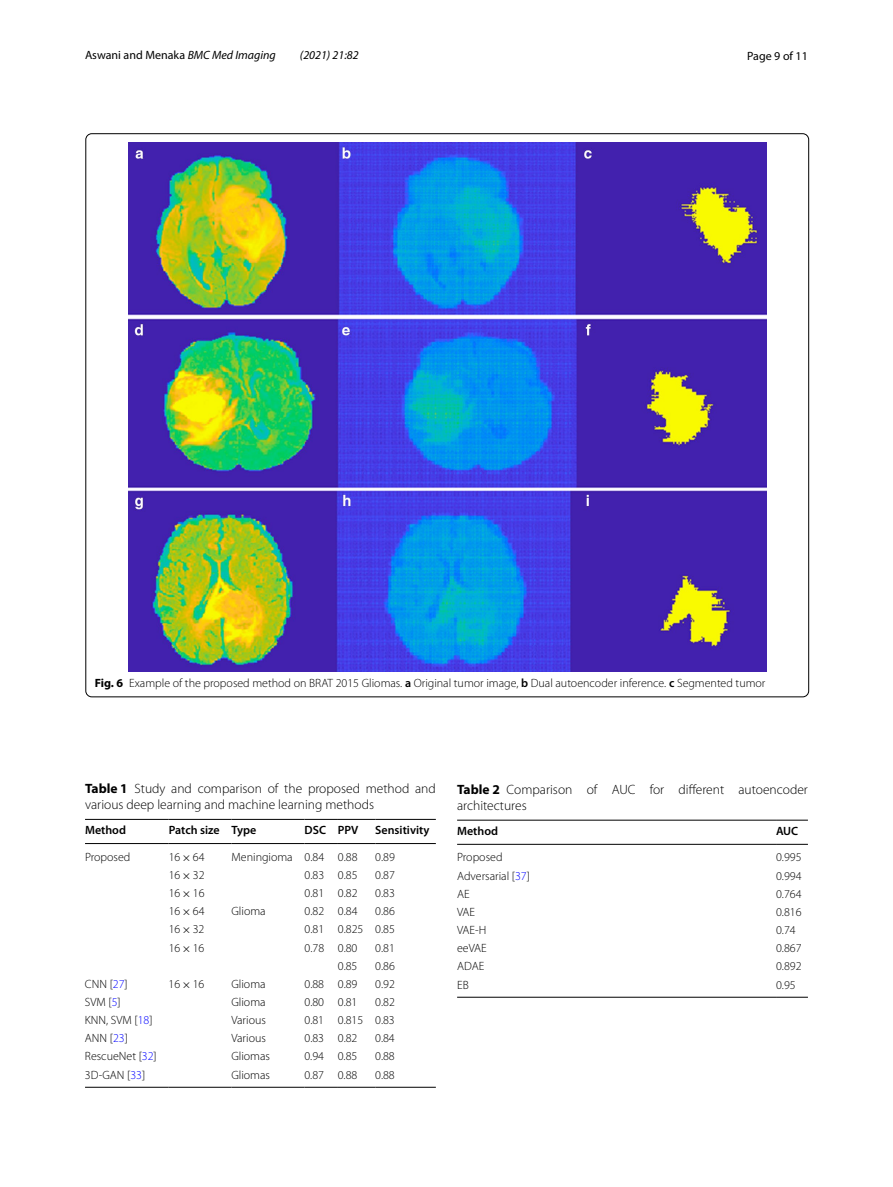
<style>
.page{position:relative;width:893px;height:1187px;background:#fff}
.page>*{position:absolute;margin:0;border:0;box-sizing:border-box;transform-origin:0 0}
.t1{font:300 13.5px/16.5px "Myriad Pro";color:#000}
.t2{font:300 12px "Myriad Pro";color:#000}
.t3{font:600 12px "Myriad Pro";color:#000}
.t4{font:12px "Myriad Pro";color:#000}
.t5{font:italic 12px "Myriad Pro";color:#000}
.s1{font-style:italic}
.s2{font-weight:700}
.s3{font-weight:600}
.s4{font-family:"MTSY";font-weight:400}
.s5{color:#00f}
</style>
<div class="page">
<img style="left:128px;top:143px;width:638px;height:528px">
<hr style="left:85px;top:819px;width:84px;height:1px;background:#000">
<hr style="left:85px;top:843px;width:84px;height:1px;background:#000">
<hr style="left:169px;top:819px;width:63px;height:1px;background:#000">
<hr style="left:169px;top:843px;width:63px;height:1px;background:#000">
<hr style="left:232px;top:819px;width:73px;height:1px;background:#000">
<hr style="left:232px;top:843px;width:73px;height:1px;background:#000">
<hr style="left:305px;top:819px;width:33px;height:1px;background:#000">
<hr style="left:305px;top:843px;width:33px;height:1px;background:#000">
<hr style="left:338px;top:819px;width:37px;height:1px;background:#000">
<hr style="left:338px;top:843px;width:37px;height:1px;background:#000">
<hr style="left:375px;top:819px;width:61px;height:1px;background:#000">
<hr style="left:375px;top:843px;width:61px;height:1px;background:#000">
<hr style="left:85px;top:1086px;width:84px;height:1px;background:#000">
<hr style="left:169px;top:1086px;width:63px;height:1px;background:#000">
<hr style="left:232px;top:1086px;width:73px;height:1px;background:#000">
<hr style="left:305px;top:1086px;width:33px;height:1px;background:#000">
<hr style="left:338px;top:1086px;width:37px;height:1px;background:#000">
<hr style="left:375px;top:1086px;width:61px;height:1px;background:#000">
<hr style="left:457px;top:819px;width:319px;height:1px;background:#000">
<hr style="left:457px;top:844px;width:319px;height:1px;background:#000">
<hr style="left:776px;top:819px;width:32px;height:1px;background:#000">
<hr style="left:776px;top:844px;width:32px;height:1px;background:#000">
<hr style="left:457px;top:996px;width:319px;height:1px;background:#000">
<hr style="left:776px;top:996px;width:32px;height:1px;background:#000">
<p class="t4" style="left:85px;top:48px;width:192px">Aswani and Menaka <span class="s1">BMC Med Imaging</span></p>
<p class="t5" style="left:300px;top:48px;width:60px">(2021) 21:82</p>
<p class="t4" style="left:747px;top:48px;width:62px">Page 9 of 11</p>
<p class="t2" style="left:95px;top:676px;width:672px"><span class="s2">Fig. 6</span> Example of the proposed method on BRAT 2015 Gliomas. <span class="s3">a</span> Original tumor image, <span class="s3">b</span> Dual autoencoder inference. <span class="s3">c</span> Segmented tumor</p>
<p class="t1" style="left:85px;top:780px;width:352px"><span class="s2">Table 1</span> Study and comparison of the proposed method and various deep learning and machine learning methods</p>
<p class="t3" style="left:85px;top:822px;width:42px">Method</p>
<p class="t3" style="left:169px;top:822px;width:89px">Patch size Type</p>
<p class="t3" style="left:305px;top:822px;width:55px">DSC PPV</p>
<p class="t3" style="left:375px;top:822px;width:56px">Sensitivity</p>
<p class="t2" style="left:85px;top:850px;width:47px">Proposed</p>
<p class="t2" style="left:169px;top:850px;width:37px">16<span class="s4">×</span>64</p>
<p class="t2" style="left:231px;top:850px;width:128px">Meningioma 0.84 0.88</p>
<p class="t2" style="left:375px;top:850px;width:21px">0.89</p>
<p class="t2" style="left:169px;top:868px;width:37px">16<span class="s4">×</span>32</p>
<p class="t2" style="left:305px;top:868px;width:54px">0.83 0.85</p>
<p class="t2" style="left:375px;top:868px;width:21px">0.87</p>
<p class="t2" style="left:169px;top:886px;width:37px">16<span class="s4">×</span>16</p>
<p class="t2" style="left:305px;top:886px;width:54px">0.81 0.82</p>
<p class="t2" style="left:375px;top:886px;width:21px">0.83</p>
<p class="t2" style="left:169px;top:904px;width:37px">16<span class="s4">×</span>64</p>
<p class="t2" style="left:231px;top:904px;width:36px">Glioma</p>
<p class="t2" style="left:305px;top:904px;width:54px">0.82 0.84</p>
<p class="t2" style="left:375px;top:904px;width:21px">0.86</p>
<p class="t2" style="left:169px;top:922px;width:37px">16<span class="s4">×</span>32</p>
<p class="t2" style="left:305px;top:922px;width:92px">0.81 0.825 0.85</p>
<p class="t2" style="left:169px;top:940px;width:37px">16<span class="s4">×</span>16</p>
<p class="t2" style="left:305px;top:940px;width:54px">0.78 0.80</p>
<p class="t2" style="left:375px;top:940px;width:21px">0.81</p>
<p class="t2" style="left:338px;top:958px;width:21px">0.85</p>
<p class="t2" style="left:375px;top:958px;width:21px">0.86</p>
<p class="t2" style="left:85px;top:977px;width:44px">CNN [<span class="s5">27</span>]</p>
<p class="t2" style="left:169px;top:977px;width:37px">16<span class="s4">×</span>16</p>
<p class="t2" style="left:231px;top:977px;width:36px">Glioma</p>
<p class="t2" style="left:304px;top:977px;width:54px">0.88 0.89</p>
<p class="t2" style="left:375px;top:977px;width:21px">0.92</p>
<p class="t2" style="left:85px;top:995px;width:37px">SVM [<span class="s5">5</span>]</p>
<p class="t2" style="left:231px;top:995px;width:36px">Glioma</p>
<p class="t2" style="left:304px;top:995px;width:54px">0.80 0.81</p>
<p class="t2" style="left:375px;top:995px;width:21px">0.82</p>
<p class="t2" style="left:85px;top:1013px;width:69px">KNN, SVM [<span class="s5">18</span>]</p>
<p class="t2" style="left:231px;top:1013px;width:36px">Various</p>
<p class="t2" style="left:304px;top:1013px;width:92px">0.81 0.815 0.83</p>
<p class="t2" style="left:85px;top:1031px;width:45px">ANN [<span class="s5">23</span>]</p>
<p class="t2" style="left:231px;top:1031px;width:36px">Various</p>
<p class="t2" style="left:304px;top:1031px;width:54px">0.83 0.82</p>
<p class="t2" style="left:375px;top:1031px;width:21px">0.84</p>
<p class="t2" style="left:85px;top:1049px;width:73px">RescueNet [<span class="s5">32</span>]</p>
<p class="t2" style="left:231px;top:1049px;width:40px">Gliomas</p>
<p class="t2" style="left:304px;top:1049px;width:54px">0.94 0.85</p>
<p class="t2" style="left:375px;top:1049px;width:21px">0.88</p>
<p class="t2" style="left:85px;top:1067px;width:62px">3D-GAN [<span class="s5">33</span>]</p>
<p class="t2" style="left:231px;top:1067px;width:40px">Gliomas</p>
<p class="t2" style="left:304px;top:1067px;width:54px">0.87 0.88</p>
<p class="t2" style="left:375px;top:1067px;width:21px">0.88</p>
<p class="t1" style="left:457px;top:781px;width:352px"><span class="s2">Table 2</span> Comparison of AUC for different autoencoder architectures</p>
<p class="t3" style="left:457px;top:822px;width:42px">Method</p>
<p class="t3" style="left:776px;top:822px;width:24px">AUC</p>
<p class="t2" style="left:457px;top:850px;width:47px">Proposed</p>
<p class="t2" style="left:776px;top:850px;width:27px">0.995</p>
<p class="t2" style="left:457px;top:869px;width:74px">Adversarial [<span class="s5">37</span>]</p>
<p class="t2" style="left:776px;top:869px;width:27px">0.994</p>
<p class="t2" style="left:457px;top:887px;width:14px">AE</p>
<p class="t2" style="left:776px;top:887px;width:27px">0.764</p>
<p class="t2" style="left:457px;top:905px;width:19px">VAE</p>
<p class="t2" style="left:776px;top:905px;width:27px">0.816</p>
<p class="t2" style="left:457px;top:923px;width:31px">VAE-H</p>
<p class="t2" style="left:776px;top:923px;width:21px">0.74</p>
<p class="t2" style="left:457px;top:941px;width:31px">eeVAE</p>
<p class="t2" style="left:776px;top:941px;width:27px">0.867</p>
<p class="t2" style="left:457px;top:959px;width:29px">ADAE</p>
<p class="t2" style="left:776px;top:959px;width:27px">0.892</p>
<p class="t2" style="left:457px;top:977px;width:13px">EB</p>
<p class="t2" style="left:776px;top:977px;width:21px">0.95</p>
</div>
